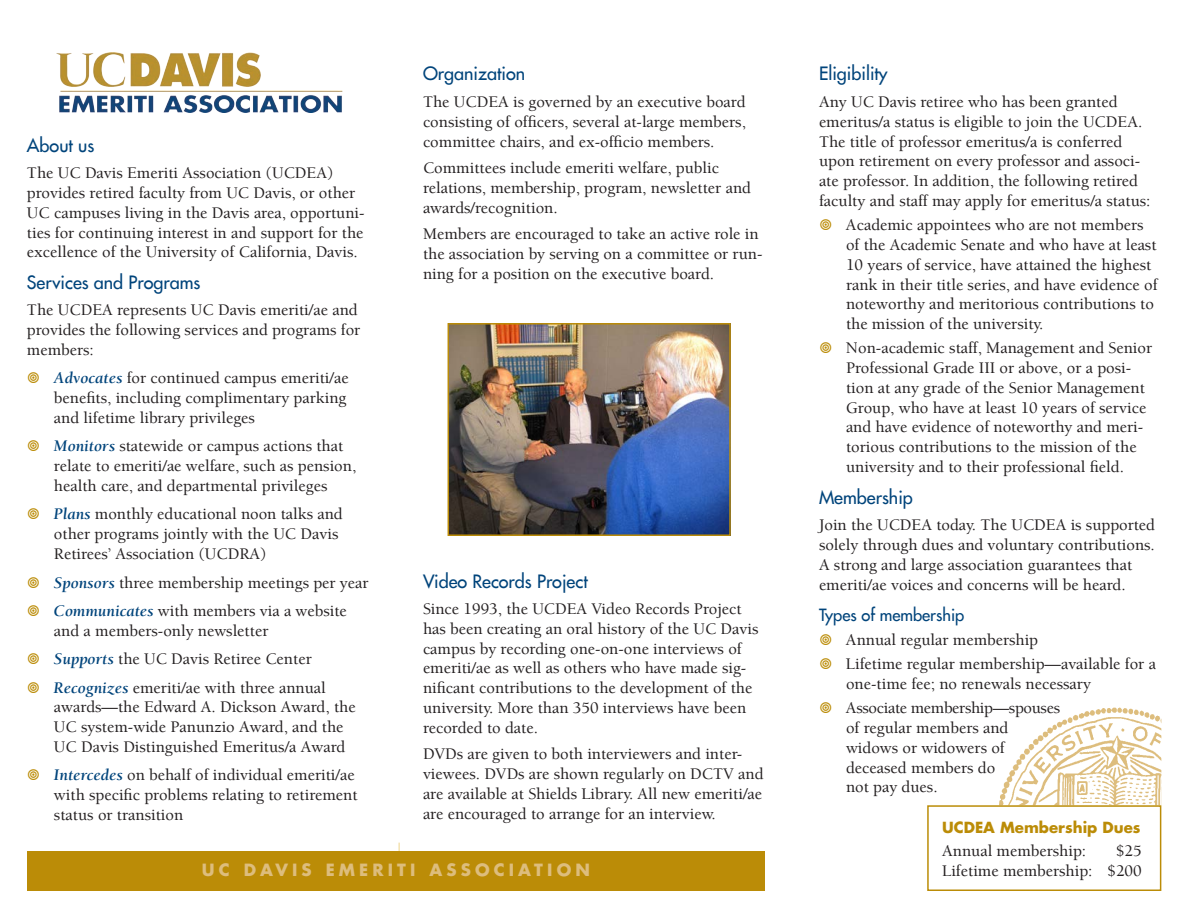
<style>
.page{position:relative;width:1188px;height:918px;background:#fff}
.page>*{position:absolute;margin:0;border:0;box-sizing:border-box;transform-origin:0 0}
.Heading_2{font:500 18px "Futura UC Davis";color:#00447b}
.Body_Text{font:500 16.5px/19.8px "Berkeley UC Davis";color:#231f20}
.Bullets_column_3{font:500 16.5px/19.8px "Berkeley UC Davis";color:#231f20}
.Bullets_column_1{font:500 16.5px/19.8px "Berkeley UC Davis";color:#231f20}
.Light_on_Dark_ALL_CA{font:700 16.5px "Futura UC Davis";letter-spacing:.25em;color:#ddbd7d}
.Heading_3{font:500 16.5px "Futura UC Davis";color:#00447b}
.subhead{font:700 15px "Futura UC Davis";color:#bb8c07}
.s1{font-weight:700;font-style:italic;color:#00447b}
</style>
<div class="page">
<div style="left:27px;top:852px;width:738px;height:39px;background:#bb8c07"></div>
<img style="left:999px;top:707px;width:162px;height:98px">
<div style="left:927px;top:805px;width:234px;height:86px;border:2px solid #bb8c07"></div>
<img style="left:451px;top:326px;width:277px;height:207px">
<div style="left:448px;top:323px;width:283px;height:213px;border:2px solid #bb8c07"></div>
<img style="left:56px;top:53px;width:287px;height:59px">
<p class="Heading_2" style="left:27px;top:134px;width:69px">About us</p>
<p class="Body_Text" style="left:27px;top:163px;width:339px">The UC Davis Emeriti Association (UCDEA) provides retired faculty from UC Davis, or other UC campuses living in the Davis area, opportuni&shy;ties for continuing interest in and support for the excellence of the University of California, Davis.</p>
<p class="Heading_2" style="left:27px;top:271px;width:175px">Services and Programs</p>
<p class="Body_Text" style="left:27px;top:300px;width:335px">The UCDEA represents UC Davis emeriti/ae and provides the following services and programs for members:</p>
<p class="Bullets_column_1" style="left:54px;top:368px;width:296px"><span class="s1">Advocates</span> for continued campus emeriti/ae benefits, including complimentary parking and lifetime library privileges</p>
<p class="Bullets_column_1" style="left:54px;top:436px;width:304px"><span class="s1">Monitors</span> statewide or campus actions that relate to emeriti/ae welfare, such as pension, health care, and departmental privileges</p>
<p class="Bullets_column_1" style="left:54px;top:504px;width:290px"><span class="s1">Plans</span> monthly educational noon talks and other programs jointly with the UC Davis<br>Retirees’ Association (UCDRA)</p>
<p class="Bullets_column_1" style="left:54px;top:572px;width:316px"><span class="s1">Sponsors</span> three membership meetings per year</p>
<p class="Bullets_column_1" style="left:54px;top:601px;width:294px"><span class="s1">Communicates</span> with members via a website and a members-only newsletter</p>
<p class="Bullets_column_1" style="left:54px;top:649px;width:259px"><span class="s1">Supports</span> the UC Davis Retiree Center</p>
<p class="Bullets_column_1" style="left:54px;top:677px;width:303px"><span class="s1">Recognizes</span> emeriti/ae with three annual awards—the Edward A. Dickson Award, the UC system-wide Panunzio Award, and the UC Davis Distinguished Emeritus/a Award</p>
<p class="Bullets_column_1" style="left:54px;top:765px;width:305px"><span class="s1">Intercedes</span> on behalf of individual emeriti/ae with specific problems relating to retirement status or transition</p>
<p class="Heading_2" style="left:423px;top:63px;width:104px">Organization</p>
<p class="Body_Text" style="left:423px;top:92px;width:324px;text-align:justify">The UCDEA is governed by an executive board consisting of officers, several at-large members, committee chairs, and ex-officio members.</p>
<p class="Body_Text" style="left:423px;top:158px;width:330px">Committees include emeriti welfare, public relations, membership, program, newsletter and awards/recognition.</p>
<p class="Body_Text" style="left:423px;top:224px;width:341px">Members are encouraged to take an active role in the association by serving on a committee or run&shy;ning for a position on the executive board.</p>
<p class="Heading_2" style="left:423px;top:570px;width:166px">Video Records Project</p>
<p class="Body_Text" style="left:423px;top:599px;width:337px">Since 1993, the UCDEA Video Records Project has been creating an oral history of the UC Davis campus by recording one-on-one interviews of emeriti/ae as well as others who have made sig&shy;nificant contributions to the development of the university. More than 350 interviews have been recorded to date.</p>
<p class="Body_Text" style="left:423px;top:744px;width:342px">DVDs are given to both interviewers and inter&shy;viewees. DVDs are shown regularly on DCTV and are available at Shields Library. All new emeriti/ae are encouraged to arrange for an interview.</p>
<p class="Light_on_Dark_ALL_CA" style="left:202px;top:859px;width:389px">UC DAVIS EMERITI ASSOCIATION</p>
<p class="Heading_2" style="left:819px;top:63px;width:70px">Eligibility</p>
<p class="Body_Text" style="left:819px;top:92px;width:333px">Any UC Davis retiree who has been granted emeritus/a status is eligible to join the UCDEA.<br>The title of professor emeritus/a is conferred upon retirement on every professor and associ&shy;ate professor. In addition, the following retired faculty and staff may apply for emeritus/a status:</p>
<p class="Bullets_column_3" style="left:846px;top:215px;width:313px">Academic appointees who are not members of the Academic Senate and who have at least 10 years of service, have attained the highest rank in their title series, and have evidence of noteworthy and meritorious contributions to the mission of the university.</p>
<p class="Bullets_column_3" style="left:846px;top:338px;width:308px">Non-academic staff, Management and Senior Professional Grade III or above, or a posi&shy;tion at any grade of the Senior Management Group, who have at least 10 years of service and have evidence of noteworthy and meri&shy;torious contributions to the mission of the university and to their professional field.</p>
<p class="Heading_2" style="left:819px;top:486px;width:95px">Membership</p>
<p class="Body_Text" style="left:819px;top:515px;width:338px">Join the UCDEA today. The UCDEA is supported solely through dues and voluntary contributions.<br>A strong and large association guarantees that emeriti/ae voices and concerns will be heard.</p>
<p class="Heading_3" style="left:819px;top:605px;width:147px">Types of membership</p>
<p class="Bullets_column_3" style="left:846px;top:630px;width:194px">Annual regular membership</p>
<p class="Bullets_column_3" style="left:846px;top:654px;width:312px">Lifetime regular membership—available for a one-time fee; no renewals necessary</p>
<p class="Bullets_column_3" style="left:846px;top:698px;width:216px">Associate membership—spouses of regular members and widows or widowers of deceased members do<br>not pay dues.</p>
<p class="subhead" style="left:942px;top:817px;width:200px">UCDEA Membership Dues</p>
<p class="Bullets_column_3" style="left:942px;top:841px;width:145px">Annual membership:</p>
<p class="Bullets_column_3" style="left:1116px;top:841px;width:27px">$25</p>
<p class="Bullets_column_3" style="left:942px;top:861px;width:201px">Lifetime membership: $200</p>
</div>
